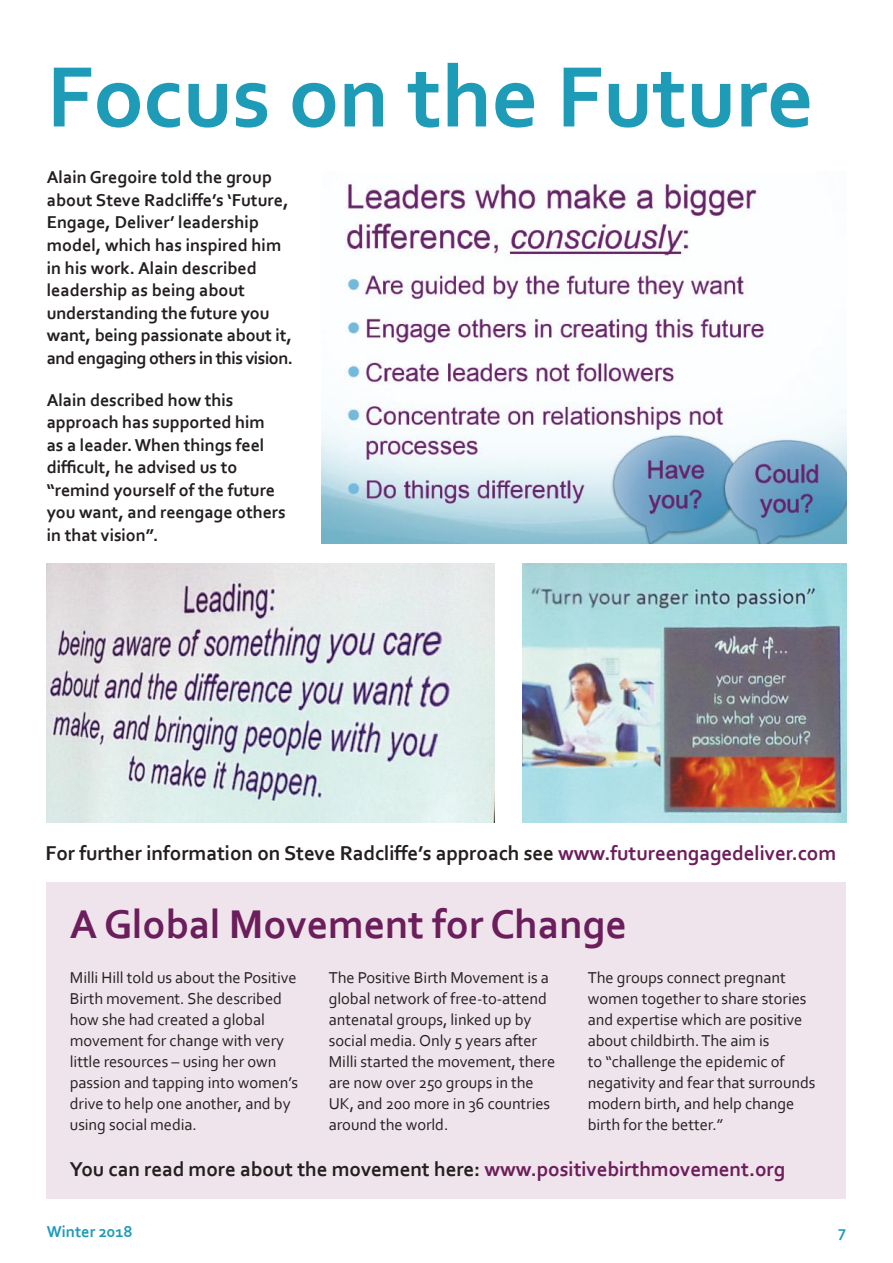
<style>
.page{position:relative;width:893px;height:1263px;background:#fff}
.page>*{position:absolute;margin:0;border:0;box-sizing:border-box;transform-origin:0 0}
.t1{font:700 90px "Corbel";color:#1e9bb7}
.t2{font:700 42px "Corbel";letter-spacing:-.005em;color:#6b1e5b}
.t3{font:700 21px "Corbel";letter-spacing:-.005em;color:#241f1f}
.t4{font:700 18px/22.5px "Corbel";letter-spacing:-.005em;color:#241f1f}
.t5{font:16.5px/21px "Corbel";letter-spacing:-.005em;color:#241f1f}
.t6{font:700 16.5px "Corbel";color:#1e9bb7}
.s1{color:#6b1e5b}
</style>
<div class="page">
<div style="left:47px;top:882px;width:799px;height:317px;background:#efe4eb"></div>
<img style="left:322px;top:182px;width:524px;height:361px">
<img style="left:523px;top:563px;width:323px;height:259px">
<img style="left:47px;top:563px;width:448px;height:259px">
<h1 class="t1" style="left:47px;top:41px;width:768px">Focus on the Future</h1>
<p class="t4" style="left:47px;top:166px;width:248px">Alain Gregoire told the group about Steve Radcliffe’s ‘Future,<br>Engage, Deliver’ leadership model, which has inspired him in his work. Alain described leadership as being about understanding the future you want, being passionate about it, and engaging others in this vision.</p>
<p class="t4" style="left:47px;top:388px;width:241px">Alain described how this approach has supported him as a leader. When things feel difficult, he advised us to “remind yourself of the future you want, and reengage others in that vision”.</p>
<p class="t3" style="left:46px;top:840px;width:792px">For further information on Steve Radcliffe’s approach see <span class="s1">www.futureengagedeliver.com</span></p>
<h2 class="t2" style="left:70px;top:898px;width:559px">A Global Movement for Change</h2>
<p class="t5" style="left:70px;top:966px;width:230px">Milli Hill told us about the Positive<br>Birth movement. She described how she had created a global movement for change with very little resources – using her own passion and tapping into women’s drive to help one another, and by using social media.</p>
<p class="t5" style="left:329px;top:966px;width:228px">The Positive Birth Movement is a global network of free-to-attend antenatal groups, linked up by social media. Only 5 years after<br>Milli started the movement, there are now over 250 groups in the<br>UK, and 200 more in 36 countries around the world.</p>
<p class="t5" style="left:588px;top:966px;width:229px">The groups connect pregnant women together to share stories and expertise which are positive about childbirth. The aim is<br>to “challenge the epidemic of negativity and fear that surrounds modern birth, and help change birth for the better.”</p>
<p class="t3" style="left:70px;top:1156px;width:717px">You can read more about the movement here: <span class="s1">www.positivebirthmovement.org</span></p>
<p class="t6" style="left:47px;top:1221px;width:87px">Winter 2018</p>
<p class="t6" style="left:838px;top:1221px;width:10px">7</p>
</div>
